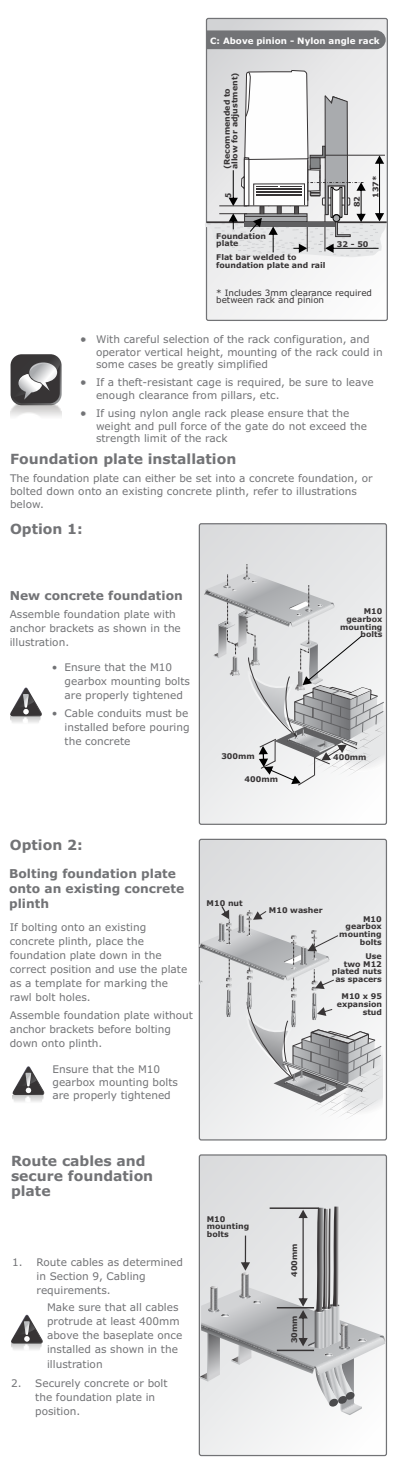
<style>
.page{position:relative;width:397px;height:1474px;background:#fff}
.page>*{position:absolute;margin:0;border:0;box-sizing:border-box;transform-origin:0 0}
.t1{font:700 14px/15.4px "Verdana";color:#727376}
.t2{font:700 12.25px/14.9px "Verdana";color:#727376}
.t3{font:10.5px/14px "Verdana";color:#727376}
.t4{font:8.75px/7.5px "Verdana";color:#373435}
.t5{font:700 8.75px "Verdana";color:#fefefe}
.t6{font:700 8.22px "Futura BT";color:#373435}
.t7{font:700 7.88px/7.7px "Verdana";color:#373435}
</style>
<div class="page">
<svg style="left:11px;top:1314px;width:32px;height:29px"></svg>
<img style="left:11px;top:1343px;width:31px;height:7px">
<div style="left:199px;top:1154px;width:187px;height:301px;background:linear-gradient(to right,#e2e3e4,#f1f2f3);border-radius:2px"></div>
<div style="left:199px;top:1154px;width:188px;height:301px;border:1px solid #727376;border-radius:2px"></div>
<svg style="left:200px;top:1206px;width:186px;height:208px"></svg>
<svg style="left:206px;top:18px;width:181px;height:302px"></svg>
<div style="left:206px;top:18px;width:182px;height:303px;border:1px solid #727376;border-radius:2px"></div>
<svg style="left:205px;top:70px;width:182px;height:187px"></svg>
<div style="left:310px;top:158px;width:10px;height:10px;background:#848688;border:1px solid #373435"></div>
<div style="left:206px;top:30px;width:180px;height:19px;background:#727376"></div>
<svg style="left:11px;top:354px;width:51px;height:51px"></svg>
<img style="left:10px;top:405px;width:52px;height:12px">
<svg style="left:13px;top:362px;width:47px;height:41px;background:#797778"></svg>
<svg style="left:12px;top:1066px;width:33px;height:29px"></svg>
<img style="left:13px;top:1095px;width:31px;height:7px">
<svg style="left:199px;top:839px;width:187px;height:300px"></svg>
<div style="left:199px;top:838px;width:188px;height:302px;border:1px solid #727376;border-radius:2px"></div>
<svg style="left:198px;top:906px;width:185px;height:214px"></svg>
<svg style="left:10px;top:687px;width:32px;height:29px"></svg>
<img style="left:10px;top:716px;width:31px;height:7px">
<div style="left:199px;top:524px;width:187px;height:300px;background:linear-gradient(to right,#e3e4e5,#f3f3f4);border-radius:2px"></div>
<div style="left:199px;top:523px;width:188px;height:302px;border:1px solid #727376;border-radius:2px"></div>
<svg style="left:204px;top:564px;width:182px;height:222px;background:#d4d5d6"></svg>
<p class="t5" style="left:210px;top:37px;width:171px">C: Above pinion - Nylon angle rack</p>
<p class="t7" style="left:224px;top:169px;width:98px;rotate:-90deg">(Recommended to allow for adjustment)</p>
<p class="t6" style="left:225px;top:198px;width:7px;rotate:-90deg">5</p>
<p class="t7" style="left:216px;top:233px;width:51px">Foundation plate</p>
<p class="t7" style="left:216px;top:254px;width:111px">Flat bar welded to foundation plate and rail</p>
<p class="t7" style="left:354px;top:207px;width:13px;rotate:-90deg">82</p>
<p class="t7" style="left:372px;top:198px;width:24px;rotate:-90deg">137*</p>
<p class="t7" style="left:337px;top:241px;width:33px">32 - 50</p>
<p class="t4" style="left:216px;top:289px;width:157px">* Includes 3mm clearance required between rack and pinion</p>
<p class="t3" style="left:96px;top:333px;width:288px;line-height:12.8px">With careful selection of the rack configuration, and operator vertical height, mounting of the rack could in some cases be greatly simplified</p>
<p class="t3" style="left:96px;top:377px;width:279px;line-height:12.8px">If a theft-resistant cage is required, be sure to leave enough clearance from pillars, etc.</p>
<p class="t3" style="left:96px;top:407px;width:273px;line-height:12.8px">If using nylon angle rack please ensure that the weight and pull force of the gate do not exceed the strength limit of the rack</p>
<p class="t3" style="left:10px;top:473px;width:364px;line-height:12.8px">The foundation plate can either be set into a concrete foundation, or bolted down onto an existing concrete plinth, refer to illustrations below.</p>
<h1 class="t1" style="left:10px;top:452px;width:228px">Foundation plate installation</h1>
<h1 class="t1" style="left:10px;top:523px;width:74px">Option 1:</h1>
<p class="t2" style="left:10px;top:588px;width:175px">New concrete foundation</p>
<p class="t3" style="left:10px;top:608px;width:173px">Assemble foundation plate with anchor brackets as shown in the illustration.</p>
<p class="t3" style="left:65px;top:661px;width:127px;text-indent:-13px">• Ensure that the M10 gearbox mounting bolts are properly tightened</p>
<p class="t3" style="left:65px;top:707px;width:127px;text-indent:-13px">• Cable conduits must be installed before pouring the concrete</p>
<p class="t7" style="left:221px;top:752px;width:35px">300mm</p>
<p class="t7" style="left:244px;top:776px;width:35px">400mm</p>
<p class="t7" style="left:340px;top:608px;width:44px;text-align:right">M10 gearbox mounting bolts</p>
<p class="t7" style="left:333px;top:754px;width:35px">400mm</p>
<h1 class="t1" style="left:10px;top:838px;width:74px">Option 2:</h1>
<p class="t2" style="left:9px;top:867px;width:176px">Bolting foundation plate onto an existing concrete plinth</p>
<p class="t3" style="left:10px;top:921px;width:179px">If bolting onto an existing concrete plinth, place the foundation plate down in the correct position and use the plate as a template for marking the rawl bolt holes.</p>
<p class="t3" style="left:10px;top:1009px;width:185px">Assemble foundation plate without anchor brackets before bolting down onto plinth.</p>
<p class="t3" style="left:53px;top:1064px;width:127px;line-height:12.8px">Ensure that the M10 gearbox mounting bolts are properly tightened</p>
<p class="t7" style="left:207px;top:899px;width:38px">M10 nut</p>
<p class="t7" style="left:269px;top:907px;width:55px">M10 washer</p>
<p class="t7" style="left:339px;top:915px;width:44px;text-align:right">M10 gearbox mounting bolts</p>
<p class="t7" style="left:332px;top:952px;width:51px;text-align:right">Use<br>two M12 plated nuts as spacers</p>
<p class="t7" style="left:337px;top:993px;width:47px;text-align:right">M10 x 95 expansion stud</p>
<h1 class="t1" style="left:11px;top:1153px;width:144px">Route cables and secure foundation plate</h1>
<p class="t3" style="left:37px;top:1256px;width:148px;text-indent:-25px">1. Route cables as determined in Section 9, Cabling requirements.</p>
<p class="t3" style="left:47px;top:1301px;width:137px">Make sure that all cables protrude at least 400mm above the baseplate once installed as shown in the illustration</p>
<p class="t3" style="left:35px;top:1376px;width:134px;text-indent:-24px">2. Securely concrete or bolt the foundation plate in position.</p>
<p class="t7" style="left:207px;top:1215px;width:44px">M10 mounting bolts</p>
<p class="t7" style="left:291px;top:1276px;width:35px;rotate:-90deg">400mm</p>
<p class="t7" style="left:291px;top:1343px;width:29px;rotate:-90deg">30mm</p>
</div>
